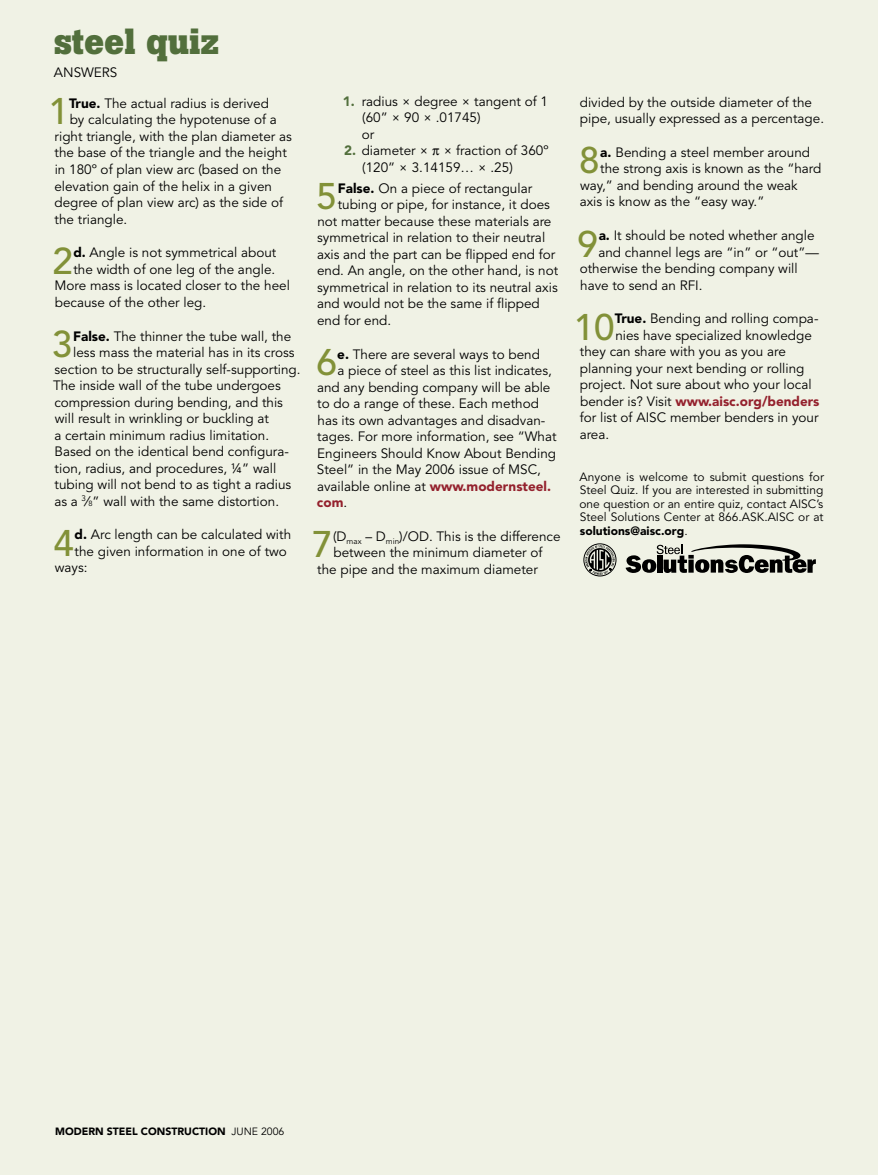
<style>
.page{position:relative;width:878px;height:1175px;background:#fff}
.page>*{position:absolute;margin:0;border:0;box-sizing:border-box;transform-origin:0 0}
.t1{font:500 36.75px "Avenir LT Std";color:#829138}
.t2{font:700 36px "Boton";color:#526f3c}
.t3{font:13.5px/16.5px "Avenir LT Std";color:#000}
.t4{font:900 13.5px "Avenir LT Std";color:#94212d}
.t5{font:12px/13.5px "Avenir LT Std";color:#000;text-align:justify}
.t6{font:900 10.5px "Avenir LT Std";color:#000}
.s1{font-weight:900}
.s2{font-size:7.5px}
.s3{font-weight:900;color:#526f3c}
.s4{font-weight:900;color:#94212d}
.s5{font-weight:400;color:#000}
.s6{font-weight:400}
</style>
<div class="page">
<div style="left:0;top:0;width:878px;height:1174px;background:#f0f2e5"></div>
<div style="left:583px;top:543px;width:33px;height:33px;border:1px solid #000;border-radius:50%"></div>
<svg style="left:585px;top:545px;width:29px;height:30px"></svg>
<svg style="left:625px;top:544px;width:190px;height:29px"></svg>
<h2 class="t2" style="left:54px;top:20px;width:166px">steel quiz</h2>
<p class="t3" style="left:54px;top:65px;width:65px">ANSWERS</p>
<h1 class="t1" style="left:48px;top:90px;width:22px">1</h1>
<p class="t3" style="left:69px;top:95px;width:201px"><span class="s1">True.</span> The actual radius is derived</p>
<p class="t3" style="left:70px;top:112px;width:209px">by calculating the hypotenuse of a</p>
<p class="t3" style="left:55px;top:128px;width:239px">right triangle, with the plan diameter as</p>
<p class="t3" style="left:55px;top:145px;width:234px">the base of the triangle and the height</p>
<p class="t3" style="left:55px;top:161px;width:228px">in 180º of plan view arc (based on the</p>
<p class="t3" style="left:54px;top:178px;width:219px">elevation gain of the helix in a given</p>
<p class="t3" style="left:54px;top:194px;width:230px">degree of plan view arc) as the side of</p>
<p class="t3" style="left:55px;top:211px;width:74px">the triangle.</p>
<h1 class="t1" style="left:52px;top:240px;width:22px">2</h1>
<p class="t3" style="left:73px;top:245px;width:204px"><span class="s1">d.</span> Angle is not symmetrical about</p>
<p class="t3" style="left:73px;top:261px;width:203px">the width of one leg of the angle.</p>
<p class="t3" style="left:55px;top:278px;width:237px">More mass is located closer to the heel</p>
<p class="t3" style="left:55px;top:294px;width:153px">because of the other leg.</p>
<h1 class="t1" style="left:52px;top:323px;width:22px">3</h1>
<p class="t3" style="left:73px;top:328px;width:219px"><span class="s1">False.</span> The thinner the tube wall, the</p>
<p class="t3" style="left:73px;top:344px;width:223px">less mass the material has in its cross</p>
<p class="t3" style="left:55px;top:361px;width:247px">section to be structurally self-supporting.</p>
<p class="t3" style="left:53px;top:377px;width:229px">The inside wall of the tube undergoes</p>
<p class="t3" style="left:54px;top:394px;width:230px">compression during bending, and this</p>
<p class="t3" style="left:55px;top:410px;width:216px">will result in wrinkling or buckling at</p>
<p class="t3" style="left:54px;top:427px;width:216px">a certain minimum radius limitation.</p>
<p class="t3" style="left:55px;top:443px;width:236px">Based on the identical bend configura-</p>
<p class="t3" style="left:55px;top:460px;width:223px">tion, radius, and procedures, ¼” wall</p>
<p class="t3" style="left:55px;top:476px;width:238px">tubing will not bend to as tight a radius</p>
<p class="t3" style="left:54px;top:493px;width:226px">as a <sup>3</sup>⁄<span class="s2">8</span>” wall with the same distortion.</p>
<h1 class="t1" style="left:54px;top:522px;width:22px">4</h1>
<p class="t3" style="left:75px;top:527px;width:218px"><span class="s1">d.</span> Arc length can be calculated with</p>
<p class="t3" style="left:75px;top:543px;width:214px">the given information in one of two</p>
<p class="t3" style="left:55px;top:560px;width:34px">ways:</p>
<p class="t3" style="left:362px;top:93px;width:188px;text-indent:-19px"><span class="s3">1.</span> radius × degree × tangent of 1 (60” × 90 × .01745)<br>or</p>
<p class="t3" style="left:362px;top:143px;width:188px;text-indent:-18px"><span class="s3">2.</span> diameter × × fraction of 360º (120” × 3.14159… × .25)</p>
<h1 class="t1" style="left:316px;top:175px;width:22px">5</h1>
<p class="t3" style="left:338px;top:180px;width:196px"><span class="s1">False.</span> On a piece of rectangular</p>
<p class="t3" style="left:337px;top:197px;width:214px">tubing or pipe, for instance, it does</p>
<p class="t3" style="left:317px;top:213px;width:235px">not matter because these materials are</p>
<p class="t3" style="left:317px;top:230px;width:229px">symmetrical in relation to their neutral</p>
<p class="t3" style="left:317px;top:246px;width:240px">axis and the part can be flipped end for</p>
<p class="t3" style="left:317px;top:263px;width:243px">end. An angle, on the other hand, is not</p>
<p class="t3" style="left:317px;top:279px;width:242px">symmetrical in relation to its neutral axis</p>
<p class="t3" style="left:317px;top:296px;width:224px">and would not be the same if flipped</p>
<p class="t3" style="left:317px;top:312px;width:76px">end for end.</p>
<h1 class="t1" style="left:316px;top:341px;width:22px">6</h1>
<p class="t3" style="left:337px;top:346px;width:204px"><span class="s1">e.</span> There are several ways to bend</p>
<p class="t3" style="left:337px;top:362px;width:216px">a piece of steel as this list indicates,</p>
<p class="t3" style="left:317px;top:379px;width:235px">and any bending company will be able</p>
<p class="t3" style="left:317px;top:395px;width:223px">to do a range of these. Each method</p>
<p class="t3" style="left:317px;top:412px;width:229px">has its own advantages and disadvan-</p>
<p class="t3" style="left:317px;top:428px;width:241px">tages. For more information, see “What</p>
<p class="t3" style="left:317px;top:445px;width:240px">Engineers Should Know About Bending</p>
<p class="t3" style="left:317px;top:461px;width:225px">Steel” in the May 2006 issue of MSC,</p>
<p class="t3" style="left:317px;top:478px;width:235px">available online at <span class="s4">www.modernsteel.</span></p>
<p class="t4" style="left:317px;top:494px;width:32px">com<span class="s5">.</span></p>
<h1 class="t1" style="left:312px;top:523px;width:22px">7</h1>
<p class="t3" style="left:333px;top:528px;width:229px">(D<sub>max</sub> – D<sub>min</sub>)/OD. This is the difference</p>
<p class="t3" style="left:333px;top:545px;width:210px">between the minimum diameter of</p>
<p class="t3" style="left:317px;top:561px;width:222px">the pipe and the maximum diameter</p>
<p class="t3" style="left:579px;top:94px;width:246px">divided by the outside diameter of the pipe, usually expressed as a percentage.</p>
<h1 class="t1" style="left:579px;top:139px;width:22px">8</h1>
<p class="t3" style="left:600px;top:144px;width:211px"><span class="s1">a.</span> Bending a steel member around</p>
<p class="t3" style="left:600px;top:161px;width:223px">the strong axis is known as the “hard</p>
<p class="t3" style="left:580px;top:177px;width:219px">way,” and bending around the weak</p>
<p class="t3" style="left:579px;top:194px;width:186px">axis is know as the “easy way.”</p>
<h1 class="t1" style="left:577px;top:223px;width:22px">9</h1>
<p class="t3" style="left:598px;top:227px;width:217px"><span class="s1">a.</span> It should be noted whether angle</p>
<p class="t3" style="left:598px;top:244px;width:222px">and channel legs are “in” or “out”—</p>
<p class="t3" style="left:579px;top:260px;width:219px">otherwise the bending company will</p>
<p class="t3" style="left:580px;top:277px;width:124px">have to send an RFI.</p>
<h1 class="t1" style="left:573px;top:306px;width:42px">10</h1>
<p class="t3" style="left:615px;top:311px;width:205px"><span class="s1">True.</span> Bending and rolling compa-</p>
<p class="t3" style="left:615px;top:327px;width:198px">nies have specialized knowledge</p>
<p class="t3" style="left:580px;top:344px;width:207px">they can share with you as you are</p>
<p class="t3" style="left:580px;top:360px;width:226px">planning your next bending or rolling</p>
<p class="t3" style="left:580px;top:377px;width:233px">project. Not sure about who your local</p>
<p class="t4" style="left:580px;top:393px;width:241px"><span class="s5">bender is? Visit</span> www.aisc.org/benders</p>
<p class="t3" style="left:580px;top:410px;width:240px">for list of AISC member benders in your</p>
<p class="t3" style="left:579px;top:426px;width:31px">area.</p>
<p class="t5" style="left:579px;top:470px;width:246px">Anyone is welcome to submit questions for Steel Quiz. If you are interested in submitting one question or an entire quiz, contact AISC’s Steel Solutions Center at 866.ASK.AISC or at <span class="s1">solutions@aisc.org</span>.</p>
<p class="t6" style="left:55px;top:1124px;width:231px">MODERN STEEL CONSTRUCTION <span class="s6">JUNE 2006</span></p>
</div>
